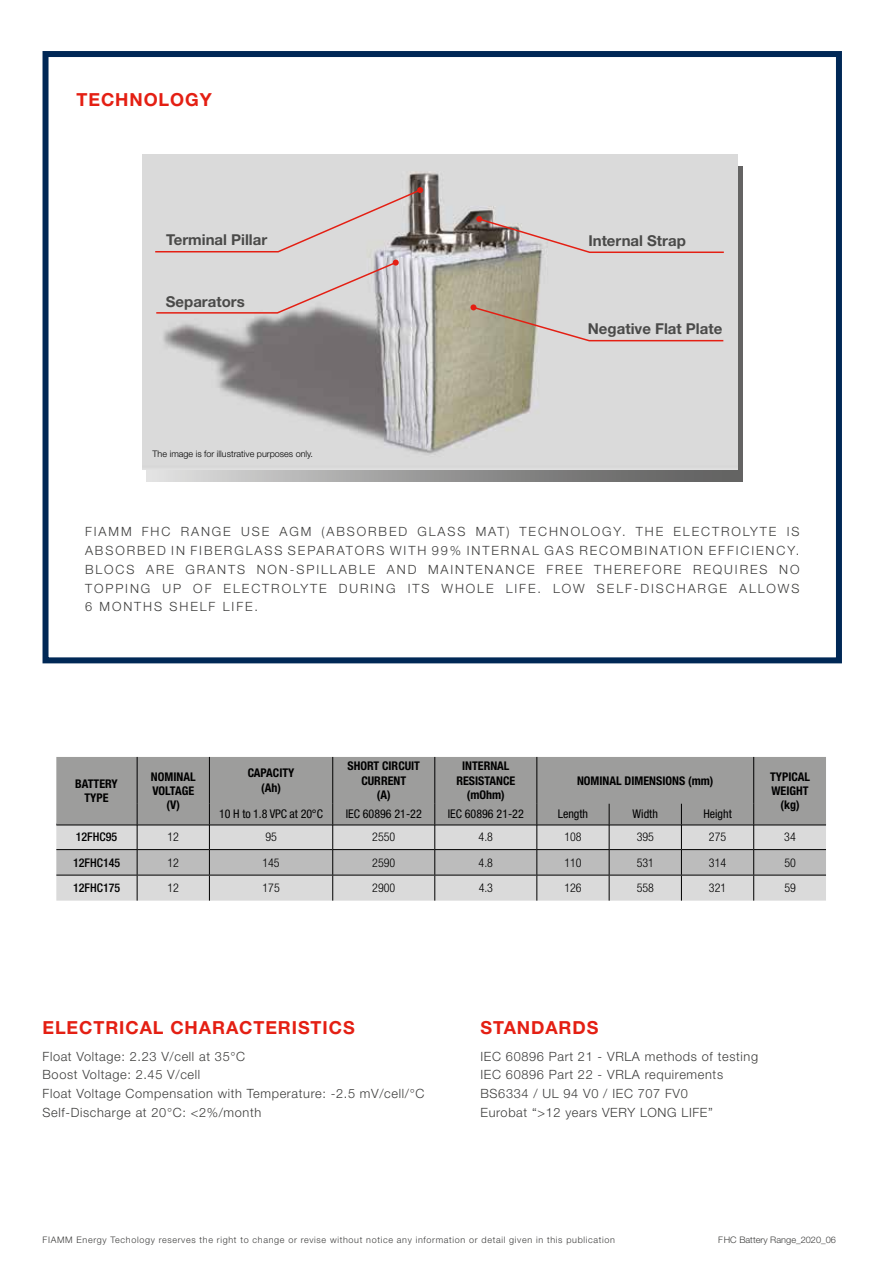
<style>
.page{position:relative;width:893px;height:1263px;background:#fff}
.page>*{position:absolute;margin:0;border:0;box-sizing:border-box;transform-origin:0 0}
.t1{font:700 18px "Helvetica Neue LT Std";letter-spacing:.05em;color:#e41f13}
.t2{font:700 15px "Helvetica Neue LT Std";color:#4a4a49}
.t3{font:300 12.75px/18.8px "Helvetica Neue LT Std";letter-spacing:.05em;color:#3c3c3b}
.t4{font:700 condensed 12px/14.4px "Helvetica Neue LT Std";color:#000;text-align:center}
.t5{font:300 condensed 12px "Helvetica Neue LT Std";color:#000}
.t6{font:condensed 12px "Helvetica Neue LT Std";color:#000}
.t7{font:500 condensed 12px "Helvetica Neue LT Std";color:#000}
.t8{font:300 9px "Helvetica Neue LT Std";letter-spacing:.075em;color:#3c3c3b}
.t9{font:300 9px "Helvetica Neue LT Std";color:#000}
.t10{font:300 9px "Helvetica Neue LT Std";color:#3c3c3b}
</style>
<div class="page">
<div style="left:43px;top:51px;width:799px;height:612px;border:6px solid #002856"></div>
<svg style="left:147px;top:167px;width:595px;height:315px;background:#969696"></svg>
<img style="left:142px;top:154px;width:596px;height:315px">
<svg style="left:155px;top:260px;width:244px;height:54px;background:#d7d1d1"></svg>
<svg style="left:476px;top:216px;width:249px;height:38px;background:#ccc2c2"></svg>
<svg style="left:470px;top:304px;width:255px;height:38px;background:#cdc4bd"></svg>
<svg style="left:154px;top:187px;width:269px;height:66px;background:#d2cdcd"></svg>
<div style="left:56px;top:757px;width:770px;height:47px;background:#9d9d9c"></div>
<hr style="left:137px;top:757px;width:1px;height:47px;background:#000">
<hr style="left:209px;top:757px;width:1px;height:47px;background:#000">
<hr style="left:332px;top:757px;width:1px;height:47px;background:#000">
<hr style="left:434px;top:757px;width:1px;height:47px;background:#000">
<hr style="left:536px;top:757px;width:1px;height:47px;background:#000">
<hr style="left:753px;top:757px;width:1px;height:47px;background:#000">
<svg style="left:56px;top:804px;width:770px;height:97px;background:#bebebd"></svg>
<hr style="left:56px;top:825px;width:81px;height:1px;background:#000">
<hr style="left:137px;top:825px;width:72px;height:1px;background:#000">
<hr style="left:209px;top:825px;width:124px;height:1px;background:#000">
<hr style="left:333px;top:825px;width:102px;height:1px;background:#000">
<hr style="left:435px;top:825px;width:102px;height:1px;background:#000">
<hr style="left:537px;top:825px;width:72px;height:1px;background:#000">
<hr style="left:609px;top:825px;width:72px;height:1px;background:#000">
<hr style="left:681px;top:825px;width:73px;height:1px;background:#000">
<hr style="left:754px;top:825px;width:72px;height:1px;background:#000">
<h1 class="t1" style="left:77px;top:88px;width:137px">TECHNOLOGY</h1>
<p class="t2" style="left:166px;top:230px;width:103px">Terminal Pillar</p>
<p class="t2" style="left:588px;top:232px;width:99px">Internal Strap</p>
<p class="t2" style="left:166px;top:292px;width:80px">Separators</p>
<p class="t9" style="left:153px;top:448px;width:162px">The image is for illustrative purposes only.</p>
<p class="t2" style="left:588px;top:319px;width:136px">Negative Flat Plate</p>
<p class="t3" style="left:85px;top:522px;width:716px;text-align:justify">FIAMM FHC RANGE USE AGM (ABSORBED GLASS MAT) TECHNOLOGY. THE ELECTROLYTE IS ABSORBED IN FIBERGLASS SEPARATORS WITH 99% INTERNAL GAS RECOMBINATION EFFICIENCY.<br>BLOCS ARE GRANTS NON-SPILLABLE AND MAINTENANCE FREE THEREFORE REQUIRES NO TOPPING UP OF ELECTROLYTE DURING ITS WHOLE LIFE. LOW SELF-DISCHARGE ALLOWS 6 MONTHS SHELF LIFE.</p>
<p class="t4" style="left:75px;top:776px;width:44px">BATTERY<br>TYPE</p>
<p class="t4" style="left:151px;top:769px;width:46px">NOMINAL<br>VOLTAGE (V)</p>
<p class="t4" style="left:248px;top:766px;width:48px">CAPACITY (Ah)</p>
<p class="t4" style="left:347px;top:759px;width:74px">SHORT CIRCUIT<br>CURRENT<br>(A)</p>
<p class="t4" style="left:456px;top:759px;width:60px">INTERNAL<br>RESISTANCE (mOhm)</p>
<p class="t4" style="left:577px;top:773px;width:138px">NOMINAL DIMENSIONS (mm)</p>
<p class="t4" style="left:770px;top:769px;width:41px">TYPICAL<br>WEIGHT (kg)</p>
<p class="t6" style="left:219px;top:807px;width:105px">10 H to 1.8 VPC at 20°C</p>
<p class="t6" style="left:346px;top:807px;width:78px">IEC 60896 21-22</p>
<p class="t6" style="left:448px;top:807px;width:78px">IEC 60896 21-22</p>
<p class="t6" style="left:558px;top:807px;width:32px">Length</p>
<p class="t6" style="left:633px;top:807px;width:27px">Width</p>
<p class="t6" style="left:703px;top:807px;width:30px">Height</p>
<p class="t7" style="left:76px;top:830px;width:43px">12FHC95</p>
<p class="t5" style="left:168px;top:830px;width:13px">12</p>
<p class="t5" style="left:265px;top:830px;width:13px">95</p>
<p class="t5" style="left:372px;top:830px;width:25px">2550</p>
<p class="t5" style="left:479px;top:830px;width:16px">4.8</p>
<p class="t5" style="left:564px;top:830px;width:19px">108</p>
<p class="t5" style="left:637px;top:830px;width:19px">395</p>
<p class="t5" style="left:709px;top:830px;width:19px">275</p>
<p class="t5" style="left:784px;top:830px;width:13px">34</p>
<p class="t7" style="left:73px;top:855px;width:49px">12FHC145</p>
<p class="t5" style="left:168px;top:855px;width:13px">12</p>
<p class="t5" style="left:262px;top:855px;width:19px">145</p>
<p class="t5" style="left:372px;top:855px;width:25px">2590</p>
<p class="t5" style="left:479px;top:855px;width:16px">4.8</p>
<p class="t5" style="left:564px;top:855px;width:19px">110</p>
<p class="t5" style="left:637px;top:855px;width:19px">531</p>
<p class="t5" style="left:709px;top:855px;width:19px">314</p>
<p class="t5" style="left:784px;top:855px;width:13px">50</p>
<p class="t7" style="left:73px;top:881px;width:49px">12FHC175</p>
<p class="t5" style="left:168px;top:881px;width:13px">12</p>
<p class="t5" style="left:262px;top:881px;width:19px">175</p>
<p class="t5" style="left:372px;top:881px;width:25px">2900</p>
<p class="t5" style="left:479px;top:881px;width:16px">4.3</p>
<p class="t5" style="left:564px;top:881px;width:19px">126</p>
<p class="t5" style="left:637px;top:881px;width:19px">558</p>
<p class="t5" style="left:709px;top:881px;width:19px">321</p>
<p class="t5" style="left:784px;top:881px;width:13px">59</p>
<h1 class="t1" style="left:43px;top:1016px;width:314px">ELECTRICAL CHARACTERISTICS</h1>
<p class="t3" style="left:43px;top:1046px;width:383px">Float Voltage: 2.23 V/cell at 35°C<br>Boost Voltage: 2.45 V/cell<br>Float Voltage Compensation with Temperature: -2.5 mV/cell/°C Self-Discharge at 20°C: &lt;2%/month</p>
<h1 class="t1" style="left:480px;top:1016px;width:119px">STANDARDS</h1>
<p class="t3" style="left:480px;top:1046px;width:279px">IEC 60896 Part 21 - VRLA methods of testing IEC 60896 Part 22 - VRLA requirements BS6334 / UL 94 V0 / IEC 707 FV0<br>Eurobat “&gt;12 years VERY LONG LIFE”</p>
<p class="t8" style="left:43px;top:1234px;width:574px">FIAMM Energy Techology reserves the right to change or revise without notice any information or detail given in this publication</p>
<p class="t10" style="left:718px;top:1234px;width:119px">FHC Battery Range_2020_06</p>
</div>
